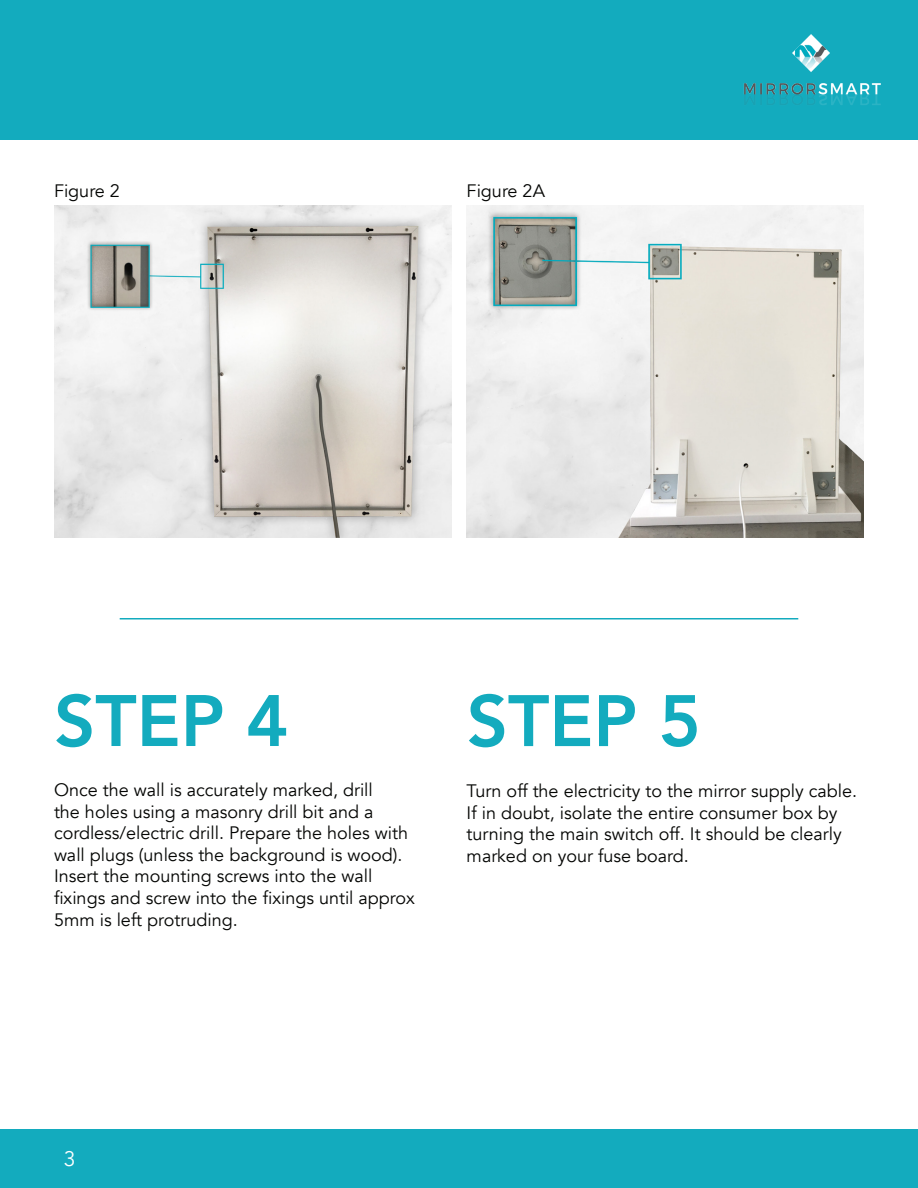
<style>
.page{position:relative;width:918px;height:1188px;background:#fff}
.page>*{position:absolute;margin:0;border:0;box-sizing:border-box;transform-origin:0 0}
.t1{font:800 72px "Avenir";color:#13abbe}
.t2{font:21px "Avenir";color:#fff}
.t3{font:18px/21.6px "Avenir";color:#040503}
</style>
<div class="page">
<div style="left:0;top:1130px;width:918px;height:58px;background:#13abbe"></div>
<img style="left:54px;top:205px;width:397px;height:332px">
<img style="left:467px;top:205px;width:397px;height:332px">
<div style="left:0;top:0;width:918px;height:140px;background:#13abbe"></div>
<img style="left:743px;top:34px;width:138px;height:71px">
<hr style="left:120px;top:618px;width:678px;height:2px;background:#13abbe">
<p class="t3" style="left:54px;top:180px;width:68px">Figure 2</p>
<p class="t3" style="left:467px;top:180px;width:80px">Figure 2A</p>
<h1 class="t1" style="left:54px;top:674px;width:236px">STEP 4</h1>
<p class="t3" style="left:54px;top:779px;width:362px">Once the wall is accurately marked, drill<br>the holes using a masonry drill bit and a cordless/electric drill. Prepare the holes with wall plugs (unless the background is wood).<br>Insert the mounting screws into the wall fixings and screw into the fixings until approx 5mm is left protruding.</p>
<h1 class="t1" style="left:467px;top:674px;width:236px">STEP 5</h1>
<p class="t3" style="left:467px;top:781px;width:392px">Turn off the electricity to the mirror supply cable.<br>If in doubt, isolate the entire consumer box by turning the main switch off. It should be clearly marked on your fuse board.</p>
<p class="t2" style="left:64px;top:1145px;width:13px">3</p>
</div>
